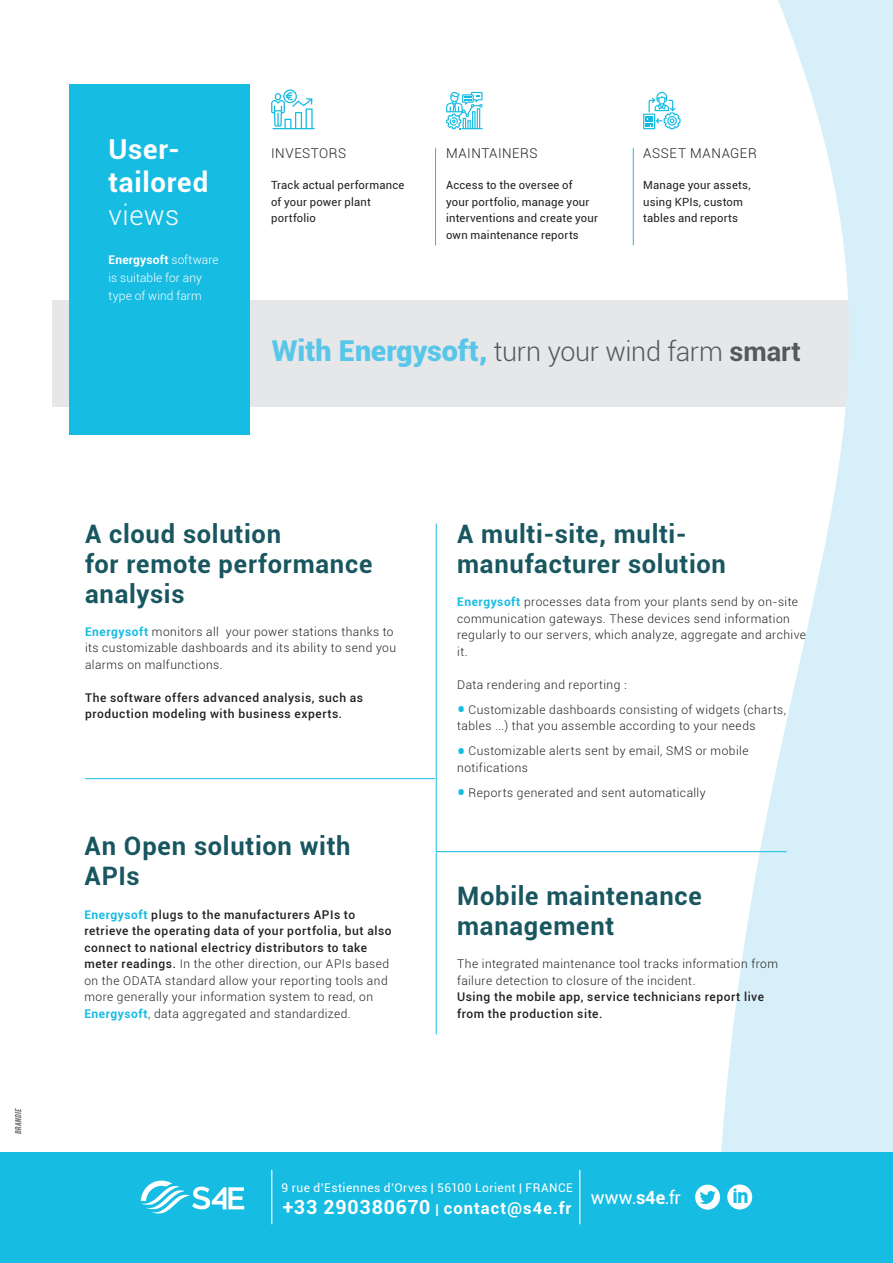
<style>
.page{position:relative;width:893px;height:1263px;background:#fff}
.page>*{position:absolute;margin:0;border:0;box-sizing:border-box;transform-origin:0 0}
.Sub_Header_15{font:700 27.6px/33.2px "Roboto";letter-spacing:.025em;color:#fff}
.Sub_Header_15-2{font:300 27px "Roboto";letter-spacing:-.015em;color:#57585a}
.t1{font:700 25.5px/30px "Roboto";letter-spacing:.03em;color:#185660}
.t2{font:18.3px "Roboto";color:#fff}
.t3{font:700 16.5px "Roboto";letter-spacing:.065em;color:#fff}
.Sub_Header_15-3{font:300 13.5px "Roboto";letter-spacing:.04em;color:#231f20}
.t4{font:300 12px/16.5px "Roboto";letter-spacing:.04em;color:#231f20}
.t5{font:500 12px/16.5px "Roboto";letter-spacing:.045em;color:#231f20}
.Body_Text_1{font:300 12px/18px "Roboto";letter-spacing:.005em;color:#fff}
.t6{font:12px "Roboto";letter-spacing:.04em;color:#fff}
.Body_Text_1-2{font:11.25px/16.5px "Roboto";letter-spacing:.02em;color:#231f20}
.s1{font-weight:300}
.s2{font-weight:700}
.s3{font-weight:900;font-size:28.8px;color:#58c6e8}
.s4{font-weight:700;color:#17bce3}
.s5{font-weight:500}
.s6{font-weight:700;font-size:22.5px;color:#17bce3}
.s7{font-size:19.5px}
.s8{font-size:13.5px}
</style>
<div class="page">
<div style="left:52px;top:300px;width:830px;height:106px;background:#e6e7e9"></div>
<svg style="left:680px;top:0;width:213px;height:1152px"></svg>
<div style="left:69px;top:85px;width:181px;height:350px;background:#17bce3"></div>
<hr style="left:435px;top:148px;width:1px;height:97px;background:#17bce3">
<hr style="left:436px;top:524px;width:1px;height:510px;background:#17bce3">
<hr style="left:85px;top:778px;width:350px;height:1px;background:#17bce3">
<hr style="left:437px;top:851px;width:350px;height:1px;background:#17bce3">
<hr style="left:633px;top:148px;width:1px;height:97px;background:#17bce3">
<svg style="left:271px;top:90px;width:44px;height:39px"></svg>
<div style="left:0;top:1152px;width:893px;height:111px;background:#17bce3"></div>
<svg style="left:15px;top:1108px;width:6px;height:26px"></svg>
<svg style="left:643px;top:92px;width:37px;height:37px"></svg>
<svg style="left:446px;top:92px;width:37px;height:37px"></svg>
<svg style="left:141px;top:1180px;width:103px;height:34px"></svg>
<svg style="left:727px;top:1184px;width:25px;height:25px"></svg>
<svg style="left:695px;top:1185px;width:25px;height:24px"></svg>
<hr style="left:579px;top:1170px;width:1px;height:54px;background:#fff">
<hr style="left:271px;top:1170px;width:1px;height:54px;background:#fff">
<p class="Sub_Header_15" style="left:109px;top:131px;width:73px">User-</p>
<p class="Sub_Header_15" style="left:109px;top:165px;width:101px">tailored <span class="s1">views</span></p>
<p class="Body_Text_1" style="left:109px;top:250px;width:112px"><span class="s2">Energysoft</span> software is suitable for any type of wind farm</p>
<p class="Sub_Header_15-3" style="left:271px;top:144px;width:77px">INVESTORS</p>
<p class="Sub_Header_15-3" style="left:446px;top:144px;width:93px">MAINTAINERS</p>
<p class="Sub_Header_15-3" style="left:643px;top:144px;width:115px">ASSET MANAGER</p>
<p class="Body_Text_1-2" style="left:271px;top:177px;width:135px">Track actual performance of your power plant portfolio</p>
<p class="Body_Text_1-2" style="left:446px;top:177px;width:153px">Access to the oversee of your portfolio, manage your interventions and create your own maintenance reports</p>
<p class="Body_Text_1-2" style="left:643px;top:177px;width:109px">Manage your assets, using KPIs, custom tables and reports</p>
<p class="Sub_Header_15-2" style="left:272px;top:332px;width:530px"><span class="s3">With Energysoft,</span> turn your wind farm <span class="s2">smart</span></p>
<p class="t1" style="left:85px;top:518px;width:198px">A cloud solution</p>
<p class="t1" style="left:85px;top:548px;width:289px">for remote performance analysis</p>
<p class="t4" style="left:85px;top:623px;width:313px"><span class="s4">Energysoft</span> monitors all your power stations thanks to its customizable dashboards and its ability to send you alarms on malfunctions.</p>
<p class="t5" style="left:85px;top:689px;width:280px">The software offers advanced analysis, such as production modeling with business experts.</p>
<p class="t1" style="left:84px;top:830px;width:268px">An Open solution with<br>APIs</p>
<p class="t4" style="left:84px;top:906px;width:309px"><span class="s4">Energysoft</span> <span class="s5">plugs to the manufacturers APIs to retrieve the operating data of your portfolia, but also connect to national electricy distributors to take meter readings.</span> In the other direction, our APIs based on the ODATA standard allow your reporting tools and more generally your information system to read, on <span class="s4">Energysoft</span>, data aggregated and standardized.</p>
<p class="t1" style="left:457px;top:518px;width:270px">A multi-site, multi&shy;manufacturer solution</p>
<p class="t4" style="left:457px;top:593px;width:350px"><span class="s4">Energysoft</span> processes data from your plants send by on-site communication gateways. These devices send information regularly to our servers, which analyze, aggregate and archive it.</p>
<p class="t4" style="left:457px;top:676px;width:171px">Data rendering and reporting :</p>
<p class="t4" style="left:457px;top:701px;width:331px"><span class="s6">•</span> Customizable dashboards consisting of widgets (charts, tables ...) that you assemble according to your needs</p>
<p class="t4" style="left:457px;top:742px;width:293px"><span class="s6">•</span> Customizable alerts sent by email, SMS or mobile notifications</p>
<p class="t4" style="left:457px;top:784px;width:250px"><span class="s6">•</span> Reports generated and sent automatically</p>
<p class="t1" style="left:457px;top:880px;width:246px">Mobile maintenance management</p>
<p class="t4" style="left:457px;top:955px;width:322px">The integrated maintenance tool tracks information from failure detection to closure of the incident.</p>
<p class="t5" style="left:457px;top:988px;width:308px">Using the mobile app, service technicians report live from the production site.</p>
<p class="t6" style="left:282px;top:1179px;width:293px">9 rue d’Estiennes d’Orves | 56100 Lorient | FRANCE</p>
<p class="t3" style="left:283px;top:1197px;width:290px"><span class="s7">+33 290380670</span> <span class="s8">|</span> contact@s4e.fr</p>
<p class="t2" style="left:591px;top:1184px;width:92px">www.<span class="s2">s4e</span>.fr</p>
</div>
